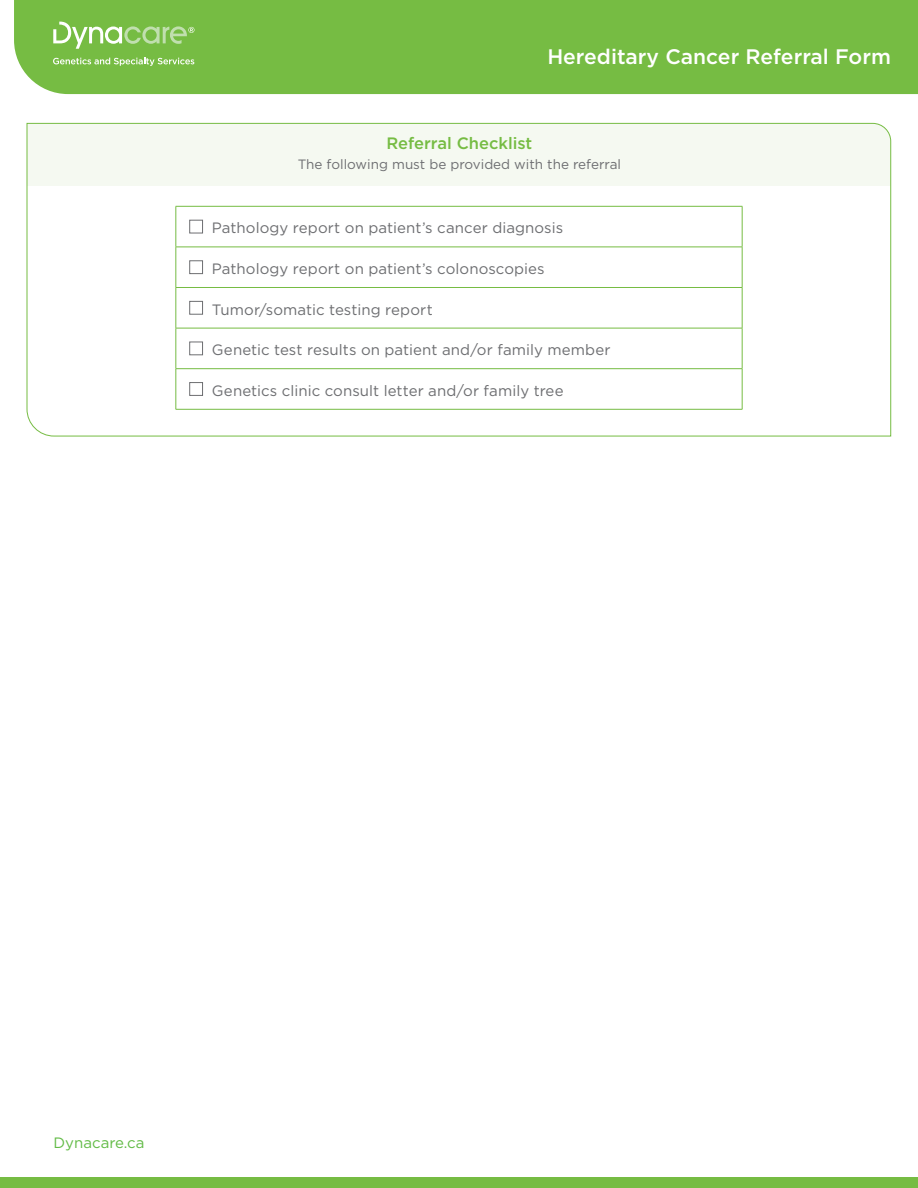
<style>
.page{position:relative;width:918px;height:1188px;background:#fff}
.page>*{position:absolute;margin:0;border:0;box-sizing:border-box;transform-origin:0 0}
.t1{font:500 21px "Gotham HTF";color:#fff}
.t2{font:500 16.5px "Gotham HTF";color:#76bc43}
.t3{font:15px "Gotham";letter-spacing:.005em;color:#6d6e71}
.t4{font:15px "Gotham";color:#62bb46}
.t5{font:13.5px "Gotham";color:#6d6e71}
</style>
<div class="page">
<svg style="left:26px;top:123px;width:865px;height:314px"></svg>
<div style="left:0;top:1177px;width:918px;height:11px;background:#76bc43"></div>
<hr style="left:176px;top:206px;width:566px;height:1px;background:#76bc43">
<hr style="left:176px;top:207px;width:1px;height:40px;background:#76bc43">
<hr style="left:742px;top:207px;width:1px;height:40px;background:#76bc43">
<hr style="left:176px;top:247px;width:566px;height:1px;background:#76bc43">
<hr style="left:176px;top:247px;width:1px;height:40px;background:#76bc43">
<hr style="left:742px;top:247px;width:1px;height:40px;background:#76bc43">
<hr style="left:176px;top:287px;width:566px;height:1px;background:#76bc43">
<hr style="left:176px;top:288px;width:1px;height:40px;background:#76bc43">
<hr style="left:742px;top:288px;width:1px;height:40px;background:#76bc43">
<hr style="left:176px;top:328px;width:566px;height:1px;background:#76bc43">
<hr style="left:176px;top:328px;width:1px;height:40px;background:#76bc43">
<hr style="left:742px;top:328px;width:1px;height:40px;background:#76bc43">
<hr style="left:176px;top:368px;width:566px;height:1px;background:#76bc43">
<hr style="left:176px;top:369px;width:1px;height:40px;background:#76bc43">
<hr style="left:742px;top:369px;width:1px;height:40px;background:#76bc43">
<hr style="left:176px;top:409px;width:566px;height:1px;background:#76bc43">
<div style="left:189px;top:220px;width:14px;height:13px;border:1px solid #6d6e71"></div>
<div style="left:189px;top:260px;width:14px;height:14px;border:1px solid #6d6e71"></div>
<div style="left:189px;top:301px;width:14px;height:14px;border:1px solid #6d6e71"></div>
<div style="left:189px;top:342px;width:14px;height:13px;border:1px solid #6d6e71"></div>
<div style="left:189px;top:382px;width:14px;height:14px;border:1px solid #6d6e71"></div>
<div style="left:14px;top:0;width:904px;height:94px;background:#76bc43"></div>
<svg style="left:53px;top:22px;width:141px;height:27px;background:#92c96b"></svg>
<svg style="left:53px;top:58px;width:141px;height:8px"></svg>
<h1 class="t1" style="left:547px;top:45px;width:345px">Hereditary Cancer Referral Form</h1>
<p class="t2" style="left:386px;top:134px;width:147px">Referral Checklist</p>
<p class="t5" style="left:298px;top:155px;width:325px">The following must be provided with the referral</p>
<p class="t3" style="left:212px;top:218px;width:353px">Pathology report on patient’s cancer diagnosis</p>
<p class="t3" style="left:212px;top:259px;width:334px">Pathology report on patient’s colonoscopies</p>
<p class="t3" style="left:212px;top:300px;width:222px">Tumor/somatic testing report</p>
<p class="t3" style="left:212px;top:340px;width:400px">Genetic test results on patient and/or family member</p>
<p class="t3" style="left:212px;top:381px;width:353px">Genetics clinic consult letter and/or family tree</p>
<p class="t4" style="left:54px;top:1133px;width:92px">Dynacare.ca</p>
</div>
